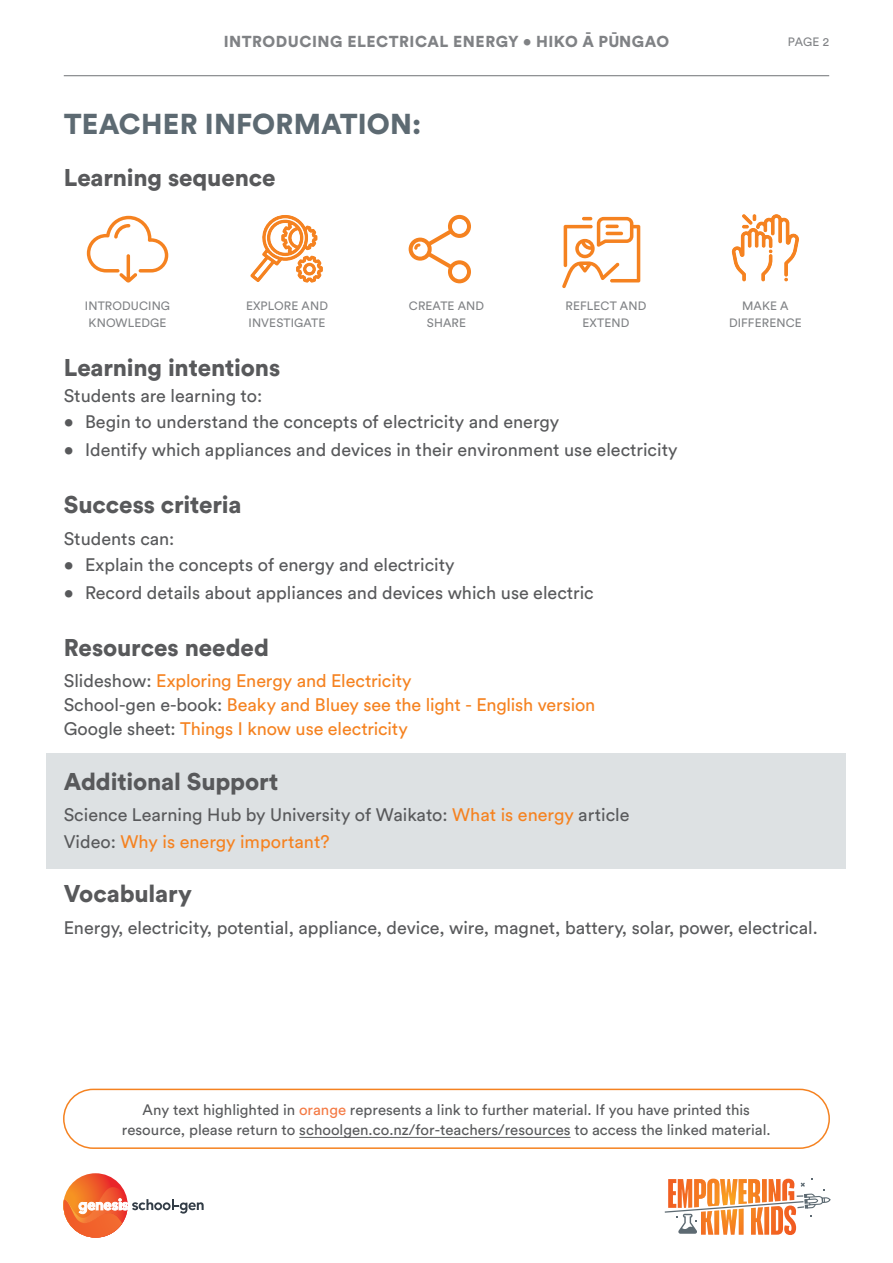
<style>
.page{position:relative;width:893px;height:1263px;background:#fff}
.page>*{position:absolute;margin:0;border:0;box-sizing:border-box;transform-origin:0 0}
.t1{font:900 28.5px "Circular Std";letter-spacing:.01em;color:#5d6a72}
.t2{font:900 24px "Circular Std";letter-spacing:-.005em;color:#58595b}
.t3{font:18px/26.1px "Circular Std";color:#58595b}
.t4{font:18px/24px "Circular Std";letter-spacing:-.01em;color:#f58220}
.t5{font:900 15.75px "Circular Std";letter-spacing:.035em;color:#808285}
.t6{font:15px/19.5px "Circular Std";color:#58595b;text-align:center}
.t7{font:12px/16.5px "Circular Std";letter-spacing:.01em;color:#808285;text-align:center}
.s1{color:#58595b}
.s2{color:#f58220}
.s3{color:#f47a44}
</style>
<div class="page">
<svg style="left:665px;top:1178px;width:166px;height:57px"></svg>
<hr style="left:64px;top:75px;width:765px;height:1px;background:#808285">
<svg style="left:63px;top:1173px;width:141px;height:65px"></svg>
<div style="left:47px;top:753px;width:799px;height:58px;background:#dde1e3"></div>
<div style="left:47px;top:790px;width:799px;height:52px;background:#dde1e3"></div>
<div style="left:47px;top:816px;width:799px;height:52px;background:#dde1e3"></div>
<svg style="left:87px;top:216px;width:81px;height:67px"></svg>
<svg style="left:250px;top:215px;width:73px;height:68px"></svg>
<svg style="left:409px;top:215px;width:62px;height:68px"></svg>
<svg style="left:562px;top:217px;width:78px;height:71px"></svg>
<svg style="left:732px;top:214px;width:67px;height:68px"></svg>
<hr style="left:299px;top:1137px;width:272px;height:1px;background:#58595b">
<div style="left:63px;top:1089px;width:767px;height:60px;border:2px solid #f58220;border-radius:29px"></div>
<p class="t5" style="left:224px;top:31px;width:447px">INTRODUCING ELECTRICAL ENERGY • HIKO A¯ PU¯NGAO</p>
<p class="t7" style="left:788px;top:34px;width:43px">PAGE 2</p>
<h1 class="t1" style="left:64px;top:105px;width:359px">TEACHER INFORMATION:</h1>
<h2 class="t2" style="left:64px;top:162px;width:213px">Learning sequence</h2>
<p class="t7" style="left:85px;top:297px;width:87px">INTRODUCING<br>KNOWLEDGE</p>
<p class="t7" style="left:246px;top:297px;width:83px;text-align:left">EXPLORE AND<br>INVESTIGATE</p>
<p class="t7" style="left:409px;top:297px;width:77px">CREATE AND<br>SHARE</p>
<p class="t7" style="left:566px;top:297px;width:82px">REFLECT AND<br>EXTEND</p>
<p class="t7" style="left:729px;top:297px;width:74px">MAKE A<br>DIFFERENCE</p>
<h2 class="t2" style="left:64px;top:351px;width:218px">Learning intentions</h2>
<p class="t3" style="left:64px;top:382px;width:200px">Students are learning to:</p>
<p class="t3" style="left:64px;top:408px;width:497px">• Begin to understand the concepts of electricity and energy</p>
<p class="t3" style="left:64px;top:437px;width:615px">• Identify which appliances and devices in their environment use electricity</p>
<h2 class="t2" style="left:64px;top:489px;width:179px">Success criteria</h2>
<p class="t3" style="left:64px;top:525px;width:112px">Students can:</p>
<p class="t3" style="left:64px;top:551px;width:392px">• Explain the concepts of energy and electricity</p>
<p class="t3" style="left:64px;top:579px;width:532px">• Record details about appliances and devices which use electric</p>
<h2 class="t2" style="left:64px;top:631px;width:207px">Resources needed</h2>
<p class="t4" style="left:64px;top:669px;width:533px"><span class="s1">Slideshow:</span> Exploring Energy and Electricity<br><span class="s1">School-gen e-book:</span> Beaky and Bluey see the light - English version<br><span class="s1">Google sheet:</span> Things I know use electricity</p>
<h2 class="t2" style="left:64px;top:765px;width:216px">Additional Support</h2>
<p class="t3" style="left:64px;top:802px;width:567px">Science Learning Hub by University of Waikato: <span class="s2">What is energy</span> article<br>Video: <span class="s2">Why is energy important?</span></p>
<h2 class="t2" style="left:64px;top:878px;width:130px">Vocabulary</h2>
<p class="t3" style="left:64px;top:914px;width:755px">Energy, electricity, potential, appliance, device, wire, magnet, battery, solar, power, electrical.</p>
<p class="t6" style="left:122px;top:1100px;width:650px">Any text highlighted in <span class="s3">orange</span> represents a link to further material. If you have printed this resource, please return to schoolgen.co.nz/for-teachers/resources to access the linked material.</p>
</div>
